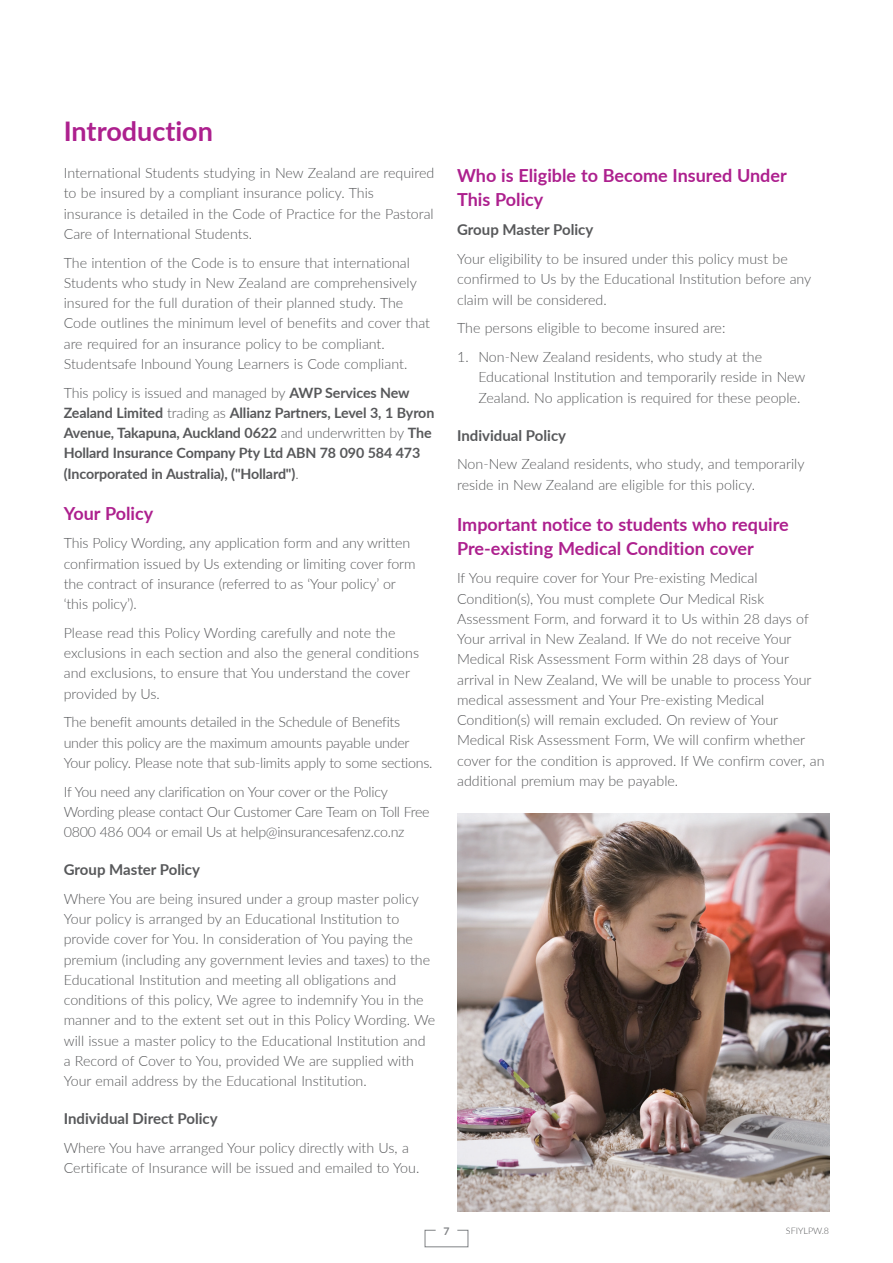
<style>
.page{position:relative;width:893px;height:1263px;background:#fff}
.page>*{position:absolute;margin:0;border:0;box-sizing:border-box;transform-origin:0 0}
.Section_heading{font:700 27px "Lato";color:#ad208e}
.StudentSafe_heading{font:700 18px/24px "Lato";color:#ad208e}
.H3{font:700 15px "Lato";color:#57585a}
.Body_Text_2_-_16mm_Indent_7_5_11_Verdana{font:300 14.25px/20.2px "Lato";color:#57585a}
.Body_Text_2_-_16mm_Indent_7_5_11_Verdana-2{font:300 14.25px/20.2px "Lato";letter-spacing:-.02em;color:#57585a}
.Body_Text_2_-_16mm_Indent_7_5_11_Verdana-3{font:700 14.25px/20.2px "Lato";letter-spacing:-.01em;color:#57585a}
.t1{font:700 10.5px "Lato";color:#808285}
.Body_Text_2_-_16mm_Indent_7_5_11_Verdana-4{font:300 9px "Lato";color:#57585a}
.s1{font-weight:300}
</style>
<div class="page">
<svg style="left:425px;top:1230px;width:43px;height:17px"></svg>
<img style="left:457px;top:813px;width:372px;height:399px">
<p class="Section_heading" style="left:64px;top:111px;width:151px">Introduction</p>
<p class="Body_Text_2_-_16mm_Indent_7_5_11_Verdana" style="left:64px;top:162px;width:372px">International Students studying in New Zealand are required to be insured by a compliant insurance policy. This insurance is detailed in the Code of Practice for the Pastoral Care of International Students.</p>
<p class="Body_Text_2_-_16mm_Indent_7_5_11_Verdana" style="left:64px;top:252px;width:368px">The intention of the Code is to ensure that international Students who study in New Zealand are comprehensively insured for the full duration of their planned study. The Code outlines the minimum level of benefits and cover that are required for an insurance policy to be compliant.<br>Studentsafe Inbound Young Learners is Code compliant.</p>
<p class="Body_Text_2_-_16mm_Indent_7_5_11_Verdana-3" style="left:64px;top:382px;width:372px"><span class="s1">This policy is issued and managed by</span> AWP Services New Zealand Limited <span class="s1">trading as</span> Allianz Partners, Level 3, 1 Byron Avenue, Takapuna, Auckland 0622 <span class="s1">and underwritten by</span> The Hollard Insurance Company Pty Ltd ABN 78 090 584 473 (Incorporated in Australia), ("Hollard")<span class="s1">.</span></p>
<p class="StudentSafe_heading" style="left:64px;top:500px;width:91px">Your Policy</p>
<p class="Body_Text_2_-_16mm_Indent_7_5_11_Verdana" style="left:64px;top:533px;width:353px">This Policy Wording, any application form and any written confirmation issued by Us extending or limiting cover form the contract of insurance (referred to as ‘Your policy’ or ‘this policy’).</p>
<p class="Body_Text_2_-_16mm_Indent_7_5_11_Verdana" style="left:64px;top:622px;width:357px">Please read this Policy Wording carefully and note the exclusions in each section and also the general conditions and exclusions, to ensure that You understand the cover provided by Us.</p>
<p class="Body_Text_2_-_16mm_Indent_7_5_11_Verdana-2" style="left:64px;top:712px;width:370px">The benefit amounts detailed in the Schedule of Benefits under this policy are the maximum amounts payable under<br>Your policy. Please note that sub-limits apply to some sections.</p>
<p class="Body_Text_2_-_16mm_Indent_7_5_11_Verdana-2" style="left:64px;top:781px;width:367px">If You need any clarification on Your cover or the Policy<br>Wording please contact Our Customer Care Team on Toll Free<br>0800 486 004 or email Us at help@insurancesafenz.co.nz</p>
<p class="H3" style="left:64px;top:859px;width:138px">Group Master Policy</p>
<p class="Body_Text_2_-_16mm_Indent_7_5_11_Verdana" style="left:64px;top:888px;width:373px">Where You are being insured under a group master policy Your policy is arranged by an Educational Institution to provide cover for You. In consideration of You paying the premium (including any government levies and taxes) to the Educational Institution and meeting all obligations and conditions of this policy, We agree to indemnify You in the manner and to the extent set out in this Policy Wording. We will issue a master policy to the Educational Institution and a Record of Cover to You, provided We are supplied with Your email address by the Educational Institution.</p>
<p class="H3" style="left:64px;top:1108px;width:155px">Individual Direct Policy</p>
<p class="Body_Text_2_-_16mm_Indent_7_5_11_Verdana" style="left:64px;top:1137px;width:357px">Where You have arranged Your policy directly with Us, a<br>Certificate of Insurance will be issued and emailed to You.</p>
<p class="StudentSafe_heading" style="left:457px;top:162px;width:331px">Who is Eligible to Become Insured Under<br>This Policy</p>
<p class="H3" style="left:457px;top:219px;width:138px">Group Master Policy</p>
<p class="Body_Text_2_-_16mm_Indent_7_5_11_Verdana" style="left:457px;top:248px;width:356px">Your eligibility to be insured under this policy must be confirmed to Us by the Educational Institution before any claim will be considered.</p>
<p class="Body_Text_2_-_16mm_Indent_7_5_11_Verdana" style="left:457px;top:318px;width:270px">The persons eligible to become insured are:</p>
<p class="Body_Text_2_-_16mm_Indent_7_5_11_Verdana" style="left:478px;top:346px;width:329px;text-indent:-21px">1. Non-New Zealand residents, who study at the<br>Educational Institution and temporarily reside in New<br>Zealand. No application is required for these people.</p>
<p class="H3" style="left:457px;top:424px;width:111px">Individual Policy</p>
<p class="Body_Text_2_-_16mm_Indent_7_5_11_Verdana" style="left:457px;top:454px;width:349px">Non-New Zealand residents, who study, and temporarily reside in New Zealand are eligible for this policy.</p>
<p class="StudentSafe_heading" style="left:457px;top:511px;width:333px">Important notice to students who require<br>Pre-existing Medical Condition cover</p>
<p class="Body_Text_2_-_16mm_Indent_7_5_11_Verdana" style="left:457px;top:568px;width:369px">If You require cover for Your Pre-existing Medical Condition(s), You must complete Our Medical Risk Assessment Form, and forward it to Us within 28 days of Your arrival in New Zealand. If We do not receive Your Medical Risk Assessment Form within 28 days of Your arrival in New Zealand, We will be unable to process Your medical assessment and Your Pre-existing Medical Condition(s) will remain excluded. On review of Your Medical Risk Assessment Form, We will confirm whether cover for the condition is approved. If We confirm cover, an additional premium may be payable.</p>
<p class="t1" style="left:443px;top:1224px;width:8px">7</p>
<p class="Body_Text_2_-_16mm_Indent_7_5_11_Verdana-4" style="left:786px;top:1224px;width:45px">SFIYLPW.8</p>
</div>
